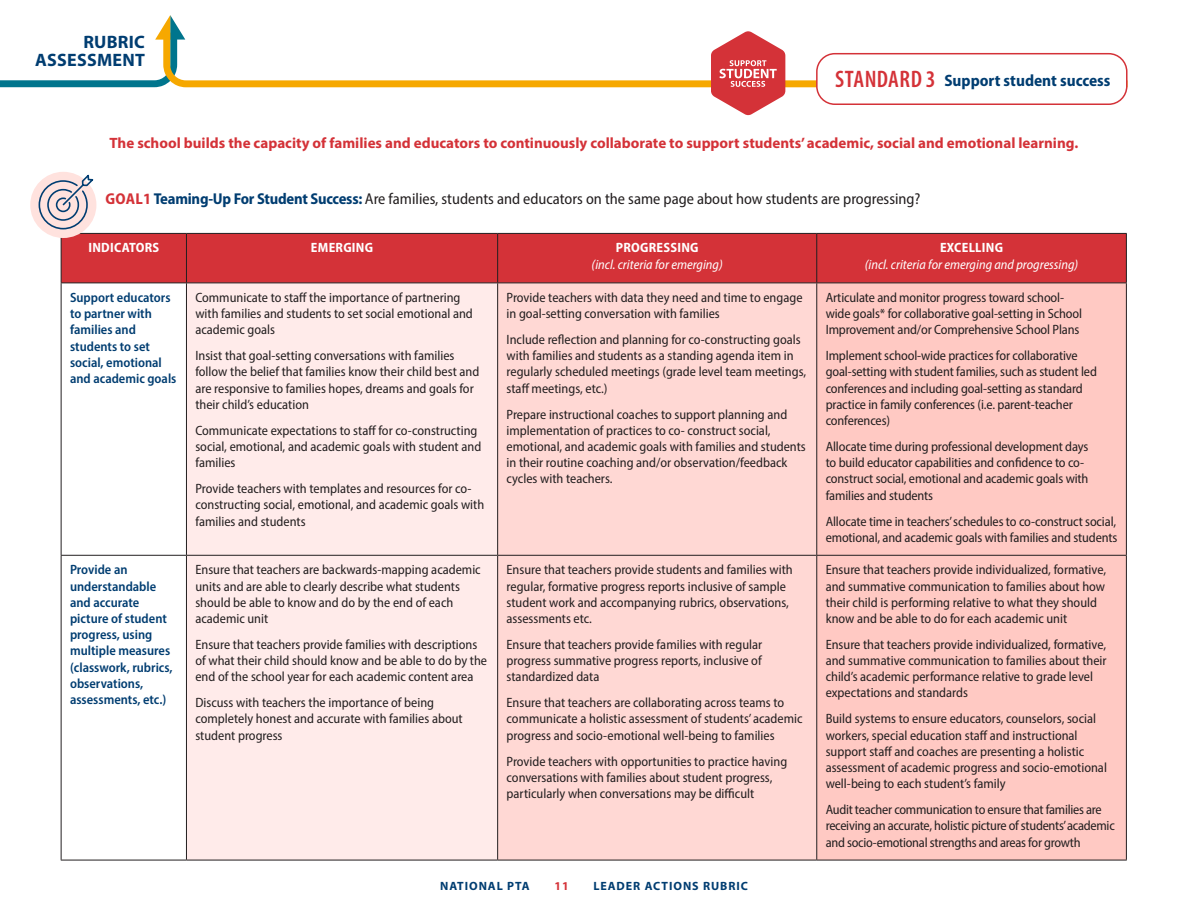
<style>
.page{position:relative;width:1188px;height:918px;background:#fff}
.page>*{position:absolute;margin:0;border:0;box-sizing:border-box;transform-origin:0 0}
.t1{font:600 condensed 24px "Myriad Pro";letter-spacing:.02em;color:#d43238}
.t2{font:700 18px/18.6px "Myriad Pro";letter-spacing:.015em;color:#003d71;text-align:right}
.STANDARD_SUB{font:700 semi-condensed 16.5px "Myriad Pro";color:#003d71}
.t3{font:semi-condensed 15.75px "Myriad Pro";color:#231f20}
.t4{font:700 15px "Myriad Pro";color:#d43238}
.RUBRIC_BODY{font:semi-condensed 13.5px/16.2px "Myriad Pro";color:#231f20}
.RUBRIC_BODY_INDICATO{font:600 semi-condensed 13.5px/16.2px "Myriad Pro";color:#003d71}
.RUBRIC_BODY-2{font:semi-condensed 13.5px/16.2px "Myriad Pro";letter-spacing:-.02em;color:#231f20}
.RUBRIC_BODY-3{font:italic semi-condensed 13.5px "Myriad Pro";color:#fff}
.RUBRIC_BODY-4{font:700 semi-condensed 13.5px "Myriad Pro";letter-spacing:.02em;color:#fff}
.t5{font:700 12px "Myriad Pro";letter-spacing:.08em;color:#003d71}
.t6{font:700 12px "Myriad Pro";color:#d43238}
.s1{font-weight:700;color:#d43238}
.s2{font-weight:700;color:#003d71}
</style>
<div class="page">
<svg style="left:0;top:15px;width:182px;height:72px"></svg>
<svg style="left:163px;top:33px;width:962px;height:54px"></svg>
<div style="left:62px;top:234px;width:1064px;height:49px;background:#d43238"></div>
<div style="left:187px;top:284px;width:310px;height:576px;background:#ffebea"></div>
<div style="left:498px;top:284px;width:318px;height:576px;background:#ffd8d4"></div>
<div style="left:817px;top:284px;width:309px;height:576px;background:#ffc9c3"></div>
<hr style="left:61px;top:233px;width:125px;height:1px;background:#231f20">
<hr style="left:61px;top:234px;width:1px;height:49px;background:#231f20">
<hr style="left:186px;top:233px;width:312px;height:1px;background:#231f20">
<hr style="left:186px;top:234px;width:1px;height:49px;background:#231f20">
<hr style="left:498px;top:233px;width:319px;height:1px;background:#231f20">
<hr style="left:497px;top:234px;width:1px;height:49px;background:#231f20">
<hr style="left:817px;top:233px;width:310px;height:1px;background:#231f20">
<hr style="left:816px;top:234px;width:1px;height:49px;background:#231f20">
<hr style="left:1126px;top:234px;width:1px;height:49px;background:#231f20">
<hr style="left:61px;top:283px;width:125px;height:1px;background:#231f20">
<hr style="left:61px;top:283px;width:1px;height:272px;background:#231f20">
<hr style="left:186px;top:283px;width:312px;height:1px;background:#231f20">
<hr style="left:186px;top:283px;width:1px;height:272px;background:#231f20">
<hr style="left:498px;top:283px;width:319px;height:1px;background:#231f20">
<hr style="left:497px;top:283px;width:1px;height:272px;background:#231f20">
<hr style="left:817px;top:283px;width:310px;height:1px;background:#231f20">
<hr style="left:816px;top:283px;width:1px;height:272px;background:#231f20">
<hr style="left:1126px;top:283px;width:1px;height:272px;background:#231f20">
<hr style="left:61px;top:555px;width:125px;height:1px;background:#231f20">
<hr style="left:61px;top:556px;width:1px;height:304px;background:#231f20">
<hr style="left:186px;top:555px;width:312px;height:1px;background:#231f20">
<hr style="left:186px;top:556px;width:1px;height:304px;background:#231f20">
<hr style="left:498px;top:555px;width:319px;height:1px;background:#231f20">
<hr style="left:497px;top:556px;width:1px;height:304px;background:#231f20">
<hr style="left:817px;top:555px;width:310px;height:1px;background:#231f20">
<hr style="left:816px;top:556px;width:1px;height:304px;background:#231f20">
<hr style="left:1126px;top:556px;width:1px;height:304px;background:#231f20">
<hr style="left:61px;top:860px;width:125px;height:1px;background:#231f20">
<hr style="left:186px;top:860px;width:312px;height:1px;background:#231f20">
<hr style="left:498px;top:860px;width:319px;height:1px;background:#231f20">
<hr style="left:817px;top:860px;width:310px;height:1px;background:#231f20">
<div style="left:30px;top:172px;width:66px;height:66px;background:#ffe2de;border-radius:50%"></div>
<svg style="left:38px;top:172px;width:58px;height:58px"></svg>
<div style="left:817px;top:54px;width:310px;height:50px;background:#fff;border-radius:18px"></div>
<div style="left:816px;top:53px;width:312px;height:52px;border:2px solid #d43238;border-radius:18px"></div>
<svg style="left:711px;top:31px;width:74px;height:84px"></svg>
<h2 class="t2" style="left:35px;top:32px;width:111px">RUBRIC<br>ASSESSMENT</h2>
<p class="t1" style="left:835px;top:65px;width:102px">STANDARD 3</p>
<p class="STANDARD_SUB" style="left:944px;top:71px;width:168px">Support student success</p>
<p class="t4" style="left:110px;top:133px;width:970px">The school builds the capacity of families and educators to continuously collaborate to support students’ academic, social and emotional learning.</p>
<p class="t3" style="left:105px;top:189px;width:817px"><span class="s1">GOAL1</span> <span class="s2">Teaming-Up For Student Success:</span> Are families, students and educators on the same page about how students are progressing?</p>
<p class="RUBRIC_BODY-4" style="left:88px;top:240px;width:72px">INDICATORS</p>
<p class="RUBRIC_BODY-4" style="left:311px;top:240px;width:64px">EMERGING</p>
<p class="RUBRIC_BODY-4" style="left:616px;top:240px;width:84px">PROGRESSING</p>
<p class="RUBRIC_BODY-3" style="left:592px;top:257px;width:133px">(incl. criteria for emerging)</p>
<p class="RUBRIC_BODY_INDICATO" style="left:70px;top:289px;width:108px">Support educators to partner with families and students to set social, emotional and academic goals</p>
<p class="RUBRIC_BODY" style="left:195px;top:289px;width:279px">Communicate to staff the importance of partnering with families and students to set social emotional and academic goals</p>
<p class="RUBRIC_BODY" style="left:195px;top:347px;width:286px">Insist that goal-setting conversations with families follow the belief that families know their child best and are responsive to families hopes, dreams and goals for their child’s education</p>
<p class="RUBRIC_BODY" style="left:195px;top:422px;width:287px">Communicate expectations to staff for co-constructing social, emotional, and academic goals with student and families</p>
<p class="RUBRIC_BODY" style="left:195px;top:480px;width:290px">Provide teachers with templates and resources for co&shy;constructing social, emotional, and academic goals with families and students</p>
<p class="RUBRIC_BODY_INDICATO" style="left:70px;top:561px;width:104px">Provide an understandable and accurate picture of student progress, using multiple measures (classwork, rubrics, observations, assessments, etc.)</p>
<p class="RUBRIC_BODY" style="left:195px;top:562px;width:287px">Ensure that teachers are backwards-mapping academic units and are able to clearly describe what students should be able to know and do by the end of each academic unit</p>
<p class="RUBRIC_BODY" style="left:195px;top:636px;width:293px">Ensure that teachers provide families with descriptions of what their child should know and be able to do by the end of the school year for each academic content area</p>
<p class="RUBRIC_BODY" style="left:195px;top:694px;width:269px">Discuss with teachers the importance of being completely honest and accurate with families about student progress</p>
<p class="RUBRIC_BODY" style="left:507px;top:289px;width:297px">Provide teachers with data they need and time to engage in goal-setting conversation with families</p>
<p class="RUBRIC_BODY" style="left:507px;top:331px;width:301px">Include reflection and planning for co-constructing goals with families and students as a standing agenda item in regularly scheduled meetings (grade level team meetings, staff meetings, etc.)</p>
<p class="RUBRIC_BODY" style="left:507px;top:406px;width:301px">Prepare instructional coaches to support planning and implementation of practices to co- construct social, emotional, and academic goals with families and students in their routine coaching and/or observation/feedback cycles with teachers.</p>
<p class="RUBRIC_BODY" style="left:507px;top:562px;width:288px">Ensure that teachers provide students and families with regular, formative progress reports inclusive of sample student work and accompanying rubrics, observations, assessments etc.</p>
<p class="RUBRIC_BODY" style="left:507px;top:636px;width:257px;text-align:justify">Ensure that teachers provide families with regular progress summative progress reports, inclusive of standardized data</p>
<p class="RUBRIC_BODY" style="left:507px;top:694px;width:297px">Ensure that teachers are collaborating across teams to communicate a holistic assessment of students’ academic progress and socio-emotional well-being to families</p>
<p class="RUBRIC_BODY" style="left:507px;top:753px;width:282px">Provide teachers with opportunities to practice having conversations with families about student progress, particularly when conversations may be difficult</p>
<p class="t5" style="left:440px;top:878px;width:91px">NATIONAL PTA</p>
<p class="t6" style="left:554px;top:878px;width:16px">11</p>
<p class="t5" style="left:593px;top:878px;width:156px">LEADER ACTIONS RUBRIC</p>
<p class="RUBRIC_BODY-4" style="left:940px;top:240px;width:65px">EXCELLING</p>
<p class="RUBRIC_BODY-3" style="left:865px;top:257px;width:215px">(incl. criteria for emerging and progressing)</p>
<p class="RUBRIC_BODY" style="left:826px;top:289px;width:258px">Articulate and monitor progress toward school&shy;wide goals* for collaborative goal-setting in School<br>Improvement and/or Comprehensive School Plans</p>
<p class="RUBRIC_BODY" style="left:826px;top:347px;width:273px">Implement school-wide practices for collaborative goal-setting with student families, such as student led conferences and including goal-setting as standard practice in family conferences (i.e. parent-teacher conferences)</p>
<p class="RUBRIC_BODY" style="left:826px;top:438px;width:264px">Allocate time during professional development days to build educator capabilities and confidence to co&shy;construct social, emotional and academic goals with families and students</p>
<p class="RUBRIC_BODY" style="left:826px;top:513px;width:293px">Allocate time in teachers’ schedules to co-construct social, emotional, and academic goals with families and students</p>
<p class="RUBRIC_BODY" style="left:826px;top:562px;width:282px">Ensure that teachers provide individualized, formative, and summative communication to families about how their child is performing relative to what they should know and be able to do for each academic unit</p>
<p class="RUBRIC_BODY" style="left:826px;top:636px;width:283px">Ensure that teachers provide individualized, formative, and summative communication to families about their child’s academic performance relative to grade level expectations and standards</p>
<p class="RUBRIC_BODY" style="left:826px;top:711px;width:283px">Build systems to ensure educators, counselors, social workers, special education staff and instructional support staff and coaches are presenting a holistic assessment of academic progress and socio-emotional well-being to each student’s family</p>
<p class="RUBRIC_BODY-2" style="left:826px;top:801px;width:291px">Audit teacher communication to ensure that families are receiving an accurate, holistic picture of students’ academic and socio-emotional strengths and areas for growth</p>
</div>
